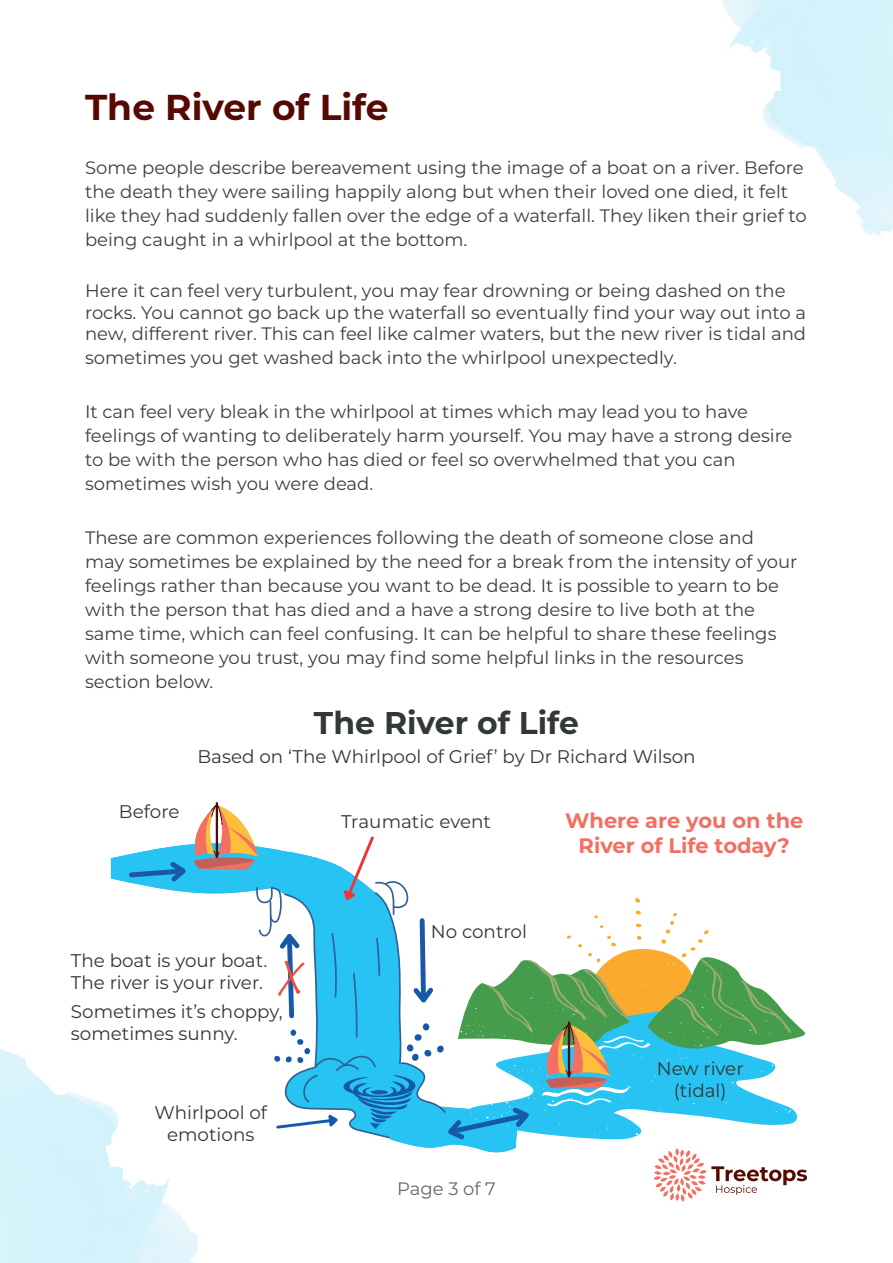
<style>
.page{position:relative;width:893px;height:1263px;background:#fff}
.page>*{position:absolute;margin:0;border:0;box-sizing:border-box;transform-origin:0 0}
.t1{font:700 36px "Montserrat";color:#570901}
.t2{font:700 31.5px "Montserrat";color:#323738}
.t3{font:700 21px/25.2px "Montserrat";color:#f26f62;text-align:center}
.t4{font:18.3px/22px "Montserrat";color:#323738}
.t5{font:18px/24px "Montserrat";color:#3e3e3f}
.t6{font:18px "Montserrat";color:#67676a}
</style>
<div class="page">
<img style="left:722px;top:0;width:171px;height:238px">
<hr style="left:216px;top:803px;width:2px;height:62px;background:#4d0f07">
<svg style="left:111px;top:805px;width:696px;height:397px"></svg>
<h1 class="t1" style="left:85px;top:81px;width:305px">The River of Life</h1>
<p class="t5" style="left:85px;top:155px;width:723px">Some people describe bereavement using the image of a boat on a river. Before the death they were sailing happily along but when their loved one died, it felt like they had suddenly fallen over the edge of a waterfall. They liken their grief to being caught in a whirlpool at the bottom.</p>
<p class="t5" style="left:85px;top:279px;width:723px;line-height:21.6px">Here it can feel very turbulent, you may fear drowning or being dashed on the rocks. You cannot go back up the waterfall so eventually find your way out into a new, different river. This can feel like calmer waters, but the new river is tidal and</p>
<p class="t5" style="left:85px;top:345px;width:593px">sometimes you get washed back into the whirlpool unexpectedly.</p>
<p class="t5" style="left:85px;top:399px;width:709px">It can feel very bleak in the whirlpool at times which may lead you to have feelings of wanting to deliberately harm yourself. You may have a strong desire to be with the person who has died or feel so overwhelmed that you can sometimes wish you were dead.</p>
<p class="t5" style="left:85px;top:525px;width:714px">These are common experiences following the death of someone close and may sometimes be explained by the need for a break from the intensity of your feelings rather than because you want to be dead. It is possible to yearn to be with the person that has died and a have a strong desire to live both at the same time, which can feel confusing. It can be helpful to share these feelings with someone you trust, you may find some helpful links in the resources section below.</p>
<h2 class="t2" style="left:314px;top:701px;width:267px">The River of Life</h2>
<p class="t4" style="left:197px;top:745px;width:500px">Based on ‘The Whirlpool of Grief’ by Dr Richard Wilson</p>
<p class="t4" style="left:119px;top:800px;width:62px">Before</p>
<p class="t4" style="left:71px;top:949px;width:198px">The boat is your boat.<br>The river is your river.</p>
<p class="t4" style="left:71px;top:999px;width:213px">Sometimes it’s choppy, sometimes sunny.</p>
<p class="t4" style="left:154px;top:1101px;width:114px;text-align:center">Whirlpool of emotions</p>
<p class="t4" style="left:341px;top:810px;width:151px">Traumatic event</p>
<p class="t4" style="left:431px;top:920px;width:98px">No control</p>
<p class="t3" style="left:565px;top:806px;width:240px">Where are you on the<br>River of Life today?</p>
<p class="t6" style="left:397px;top:1176px;width:100px">Page 3 of 7</p>
<p class="t4" style="left:657px;top:1057px;width:88px;text-align:center">New river (tidal)</p>
</div>
